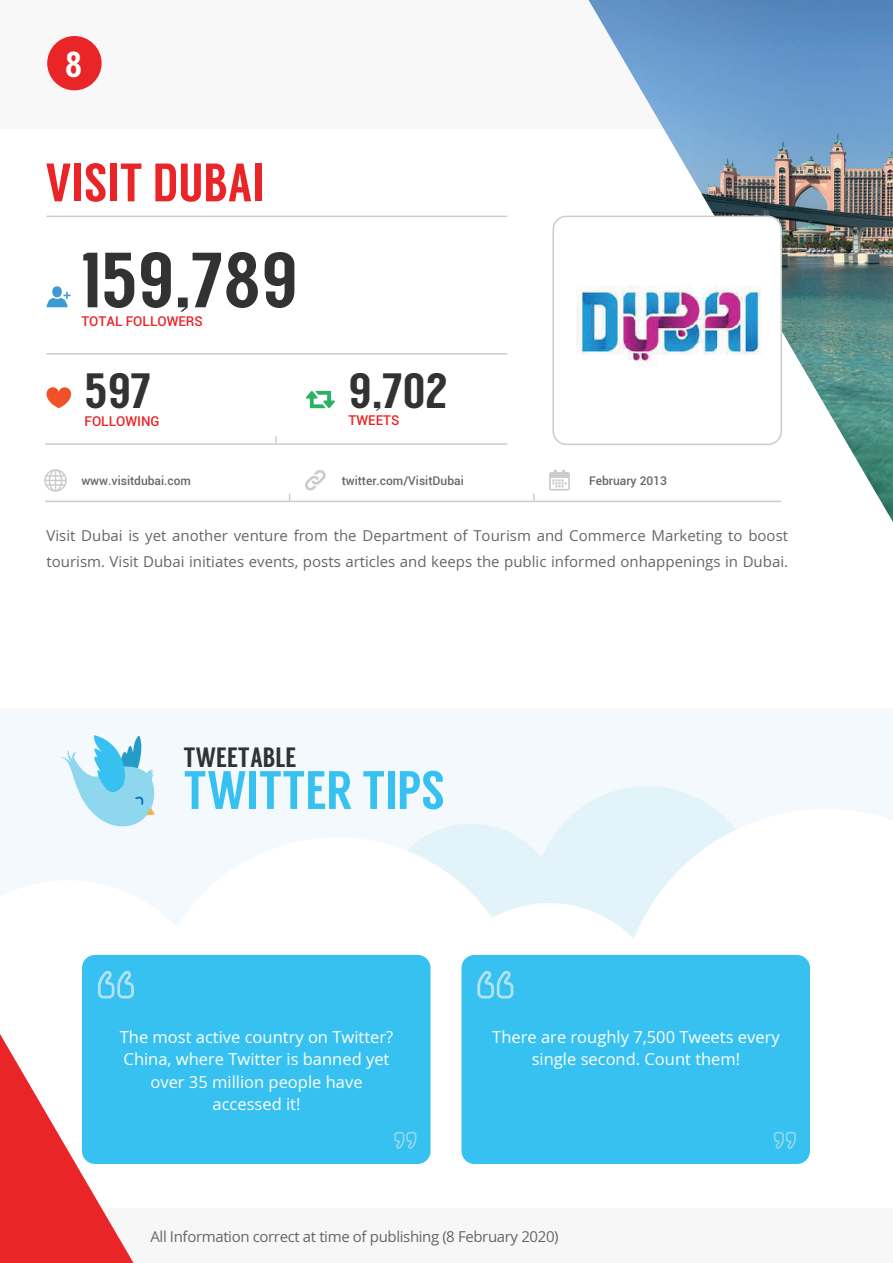
<style>
.page{position:relative;width:893px;height:1263px;background:#fff}
.page>*{position:absolute;margin:0;border:0;box-sizing:border-box;transform-origin:0 0}
.t1{font:78px "Langdon";color:#313232}
.t2{font:54px "Langdon";color:#36c1f1}
.t3{font:54px "Langdon";color:#ea2528}
.t4{font:49.5px "Langdon";color:#313232}
.t5{font:36px "Langdon";color:#fff}
.t6{font:27.9px "Langdon";color:#313232}
.t7{font:16.5px/22.5px "Open Sans";color:#fff;text-align:center}
.t8{font:15px/25.5px "Open Sans";color:#666}
.t9{font:15px "Open Sans";letter-spacing:-.025em;color:#666}
.t10{font:500 13.5px "Roboto";color:#ea2528}
.t11{font:500 12px "Roboto";color:#666}
</style>
<div class="page">
<div style="left:0;top:0;width:893px;height:129px;background:#f8f8f8"></div>
<div style="left:0;top:1208px;width:893px;height:55px;background:#f7f7f7"></div>
<img style="left:588px;top:0;width:305px;height:522px">
<svg style="left:0;top:1034px;width:134px;height:229px"></svg>
<hr style="left:46px;top:353px;width:461px;height:1px;background:#cccccb">
<hr style="left:46px;top:216px;width:461px;height:1px;background:#cccccb">
<hr style="left:45px;top:443px;width:462px;height:2px;background:#cccccb">
<svg style="left:275px;top:436px;width:2px;height:7px"></svg>
<hr style="left:45px;top:501px;width:736px;height:1px;background:#cccccb">
<svg style="left:533px;top:494px;width:2px;height:7px"></svg>
<img style="left:555px;top:216px;width:226px;height:228px">
<div style="left:552px;top:216px;width:230px;height:229px;border:2px solid #cccccb;border-radius:13px"></div>
<div style="left:47px;top:36px;width:55px;height:54px;background:#ea2528;border-radius:50%"></div>
<svg style="left:306px;top:391px;width:29px;height:17px"></svg>
<svg style="left:46px;top:387px;width:25px;height:21px"></svg>
<div style="left:52px;top:286px;width:10px;height:11px;background:#3c9bd5;border-radius:50%"></div>
<svg style="left:46px;top:292px;width:25px;height:15px"></svg>
<svg style="left:549px;top:470px;width:21px;height:21px"></svg>
<svg style="left:305px;top:470px;width:21px;height:21px"></svg>
<svg style="left:44px;top:469px;width:23px;height:23px"></svg>
<svg style="left:0;top:709px;width:893px;height:218px;fill:#f3f9fd"></svg>
<svg style="left:60px;top:735px;width:96px;height:106px"></svg>
<div style="left:82px;top:955px;width:348px;height:209px;background:#36c1f1;border-radius:13px"></div>
<svg style="left:98px;top:971px;width:36px;height:27px"></svg>
<svg style="left:394px;top:1132px;width:22px;height:17px"></svg>
<div style="left:461px;top:955px;width:349px;height:209px;background:#36c1f1;border-radius:13px"></div>
<svg style="left:477px;top:971px;width:36px;height:27px"></svg>
<svg style="left:774px;top:1132px;width:22px;height:17px"></svg>
<svg style="left:407px;top:786px;width:329px;height:153px"></svg>
<h3 class="t5" style="left:65px;top:44px;width:19px">8</h3>
<h2 class="t3" style="left:45px;top:151px;width:221px">VISIT DUBAI</h2>
<h1 class="t1" style="left:81px;top:235px;width:218px">159,789</h1>
<p class="t10" style="left:81px;top:312px;width:123px">TOTAL FOLLOWERS</p>
<h3 class="t4" style="left:85px;top:362px;width:68px">597</h3>
<p class="t10" style="left:85px;top:411px;width:77px">FOLLOWING</p>
<p class="t10" style="left:349px;top:411px;width:52px">TWEETS</p>
<h3 class="t4" style="left:349px;top:362px;width:101px">9,702</h3>
<p class="t11" style="left:81px;top:472px;width:111px">www.visitdubai.com</p>
<p class="t11" style="left:342px;top:472px;width:124px">twitter.com/VisitDubai</p>
<p class="t11" style="left:589px;top:472px;width:79px">February 2013</p>
<p class="t8" style="left:46px;top:523px;width:743px">Visit Dubai is yet another venture from the Department of Tourism and Commerce Marketing to boost tourism. Visit Dubai initiates events, posts articles and keeps the public informed onhappenings in Dubai.</p>
<h3 class="t6" style="left:183px;top:741px;width:114px">TWEETABLE</h3>
<h2 class="t2" style="left:183px;top:759px;width:263px">TWITTER TIPS</h2>
<p class="t7" style="left:120px;top:1025px;width:275px">The most active country on Twitter?<br>China, where Twitter is banned yet over 35 million people have accessed it!</p>
<p class="t7" style="left:492px;top:1025px;width:289px">There are roughly 7,500 Tweets every single second. Count them!</p>
<p class="t9" style="left:150px;top:1227px;width:410px">All Information correct at time of publishing (8 February 2020)</p>
</div>
